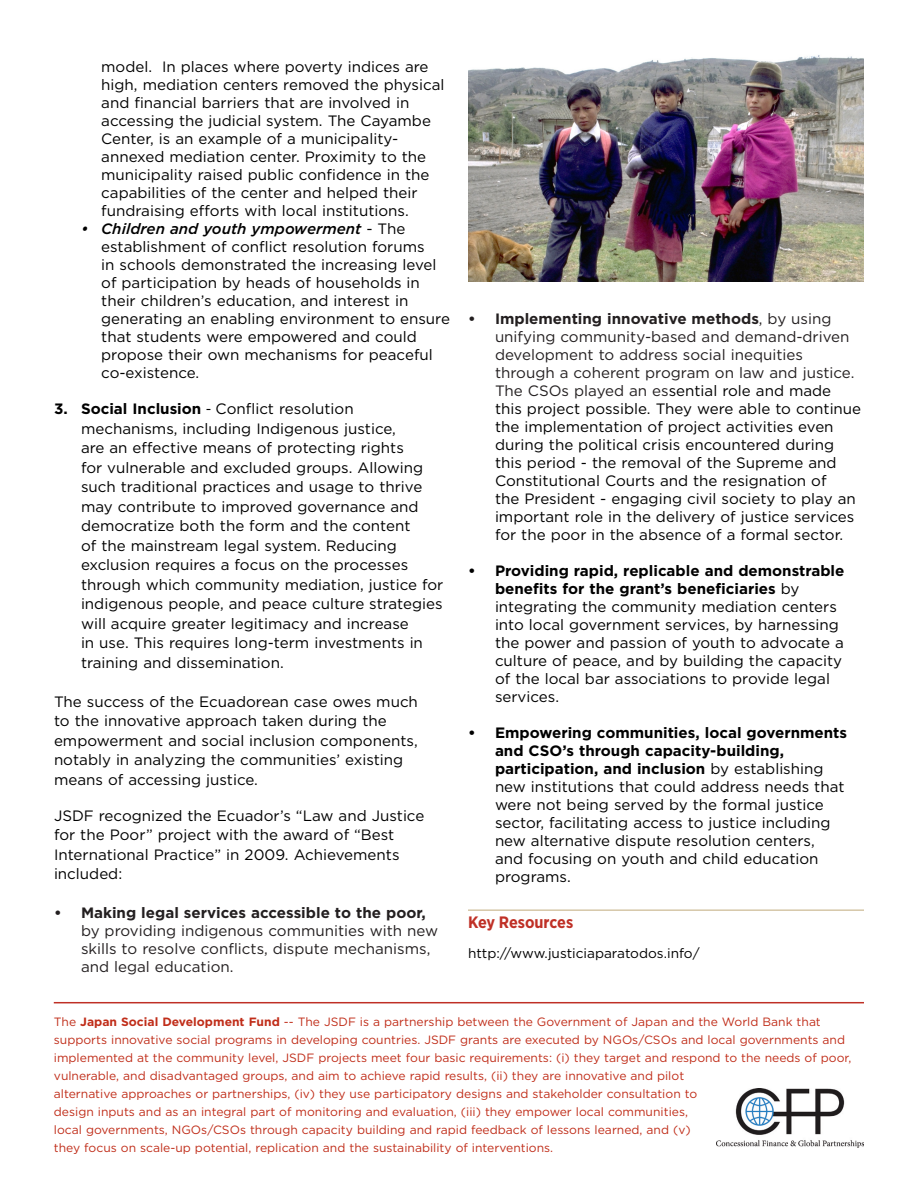
<style>
.page{position:relative;width:918px;height:1188px;background:#fff}
.page>*{position:absolute;margin:0;border:0;box-sizing:border-box;transform-origin:0 0}
.t1{font:700 16.5px "Gotham Narrow";letter-spacing:-.005em;color:#bf3026}
.t2{font:15px/18px "Gotham";color:#000}
.t3{font:15px/18px "Gotham";color:#231f20}
.t4{font:700 15px "Gotham";color:#231f20}
.t5{font:13.5px "Gotham";color:#000}
.t6{font:12px/18px "Gotham";color:#c02d19}
.s1{font-weight:500;font-style:italic}
.s2{font-weight:700}
.s3{font-family:"Gotham Narrow"}
.s4{font-weight:700;color:#231f20}
.s5{color:#231f20}
</style>
<div class="page">
<hr style="left:468px;top:910px;width:396px;height:1px;background:#c0aa7b">
<hr style="left:54px;top:1002px;width:810px;height:1px;background:#bf3026">
<img style="left:717px;top:1088px;width:147px;height:60px">
<img style="left:469px;top:55px;width:395px;height:226px">
<p class="t2" style="left:101px;top:57px;width:345px">model. In places where poverty indices are high, mediation centers removed the physical and financial barriers that are involved in accessing the judicial system. The Cayambe Center, is an example of a municipality&shy;annexed mediation center. Proximity to the municipality raised public confidence in the capabilities of the center and helped their fundraising efforts with local institutions.</p>
<p class="t2" style="left:101px;top:219px;width:350px;text-indent:-20px"><span class="s1">• Children and youth ympowerment</span> - The establishment of conflict resolution forums<br>in schools demonstrated the increasing level of participation by heads of households in their children’s education, and interest in generating an enabling environment to ensure that students were empowered and could propose their own mechanisms for peaceful co-existence.</p>
<p class="t2" style="left:81px;top:399px;width:364px;line-height:19.5px;text-indent:-27px"><span class="s2">3. Social Inclusion</span> <span class="s3">-</span> Conflict resolution mechanisms, including Indigenous justice,<br>are an effective means of protecting rights<br>for vulnerable and excluded groups. Allowing such traditional practices and usage to thrive may contribute to improved governance and democratize both the form and the content<br>of the mainstream legal system. Reducing exclusion requires a focus on the processes through which community mediation, justice for indigenous people, and peace culture strategies will acquire greater legitimacy and increase<br>in use. This requires long-term investments in training and dissemination.</p>
<p class="t2" style="left:54px;top:691px;width:365px;line-height:19.5px">The success of the Ecuadorean case owes much to the innovative approach taken during the empowerment and social inclusion components, notably in analyzing the communities’ existing means of accessing justice.</p>
<p class="t2" style="left:54px;top:805px;width:372px;line-height:19.5px">JSDF recognized the Ecuador’s “Law and Justice for the Poor” project with the award of “Best International Practice” in 2009. Achievements included:</p>
<p class="t4" style="left:54px;top:903px;width:373px">• Making legal services accessible to the poor,</p>
<p class="t3" style="left:81px;top:921px;width:359px">by providing indigenous communities with new skills to resolve conflicts, dispute mechanisms, and legal education.</p>
<p class="t2" style="left:495px;top:309px;width:368px;text-indent:-27px"><span class="s4">• Implementing innovative methods</span><span class="s5">, by using unifying community-based and demand-driven development to address social inequities through a coherent program on law and justice.<br>The CSOs played an es</span>sential role and made this project possible. They were able to continue the implementation of project activities even during the political crisis encountered during this period - the removal of the Supreme and Constitutional Courts and the resignation of<br>the President - engaging civil society to play an important role in the delivery of justice services for the poor in the absence of a formal sector.</p>
<p class="t2" style="left:495px;top:561px;width:351px;text-indent:-27px"><span class="s2">• Providing rapid, replicable and demonstrable benefits for the grant’s beneficiaries</span> by integrating the community mediation centers into local government services, by harnessing the power and passion of youth to advocate a culture of peace, and by building the capacity of the local bar associations to provide legal services.</p>
<p class="t2" style="left:495px;top:723px;width:354px;text-indent:-27px"><span class="s2">• Empowering communities, local governments and CSO’s through capacity-building, participation, and inclusion</span> by establishing new institutions that could address needs that were not being served by the formal justice sector, facilitating access to justice including new alternative dispute resolution centers,<br>and focusing on youth and child education programs.</p>
<p class="t1" style="left:468px;top:911px;width:107px">Key Resources</p>
<p class="t5" style="left:468px;top:944px;width:233px">http://www.justiciaparatodos.info/</p>
<p class="t6" style="left:54px;top:1012px;width:799px">The <span class="s2">Japan Social Development Fund</span> -- The JSDF is a partnership between the Government of Japan and the World Bank that supports innovative social programs in developing countries. JSDF grants are executed by NGOs/CSOs and local governments and implemented at the community level, JSDF projects meet four basic requirements: (i) they target and respond to the needs of poor, vulnerable, and disadvantaged groups, and aim to achieve rapid results, (ii) they are innovative and pilot<br>alternative approaches or partnerships, (iv) they use participatory designs and stakeholder consultation to<br>design inputs and as an integral part of monitoring and evaluation, (iii) they empower local communities,<br>local governments, NGOs/CSOs through capacity building and rapid feedback of lessons learned, and (v)<br>they focus on scale-up potential, replication and the sustainability of interventions.</p>
</div>
